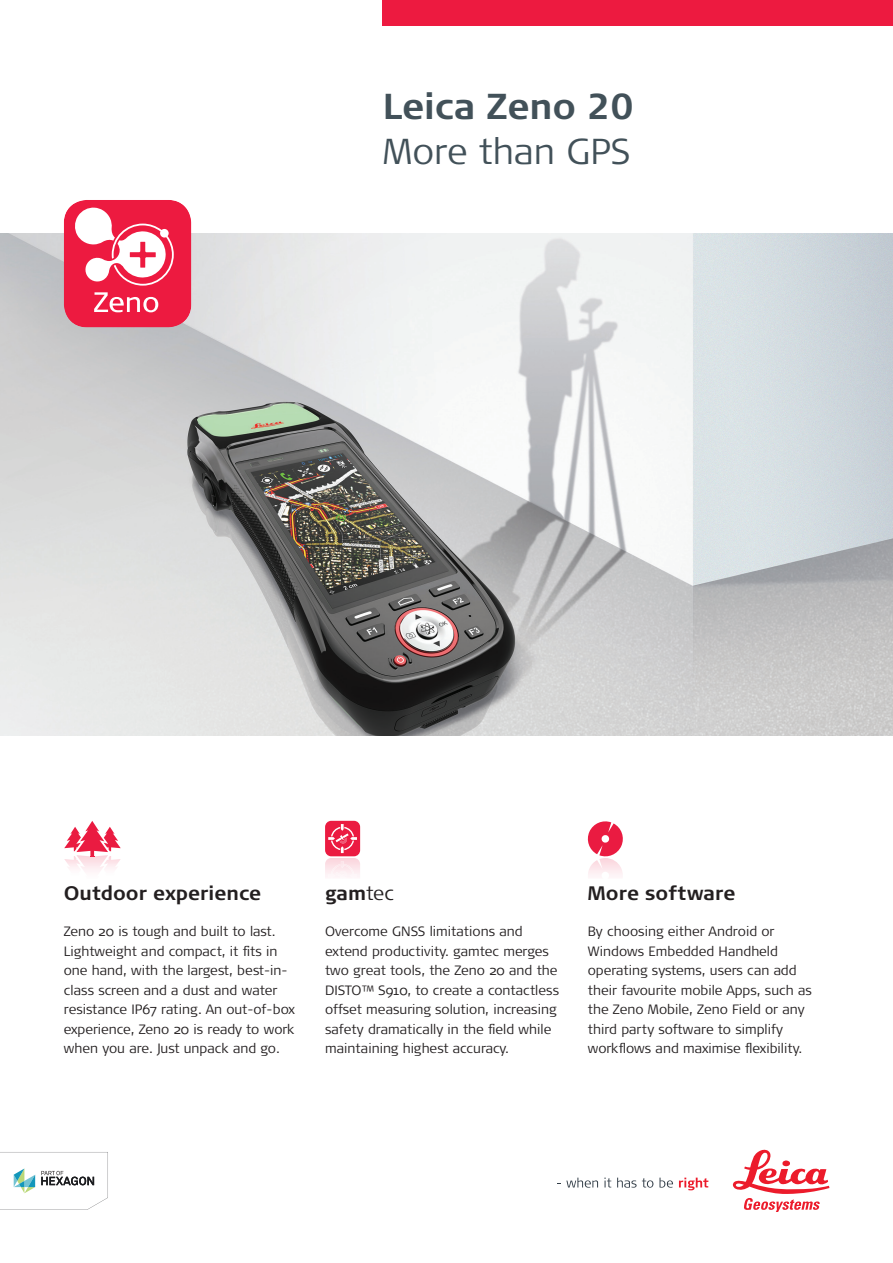
<style>
.page{position:relative;width:893px;height:1263px;background:#fff}
.page>*{position:absolute;margin:0;border:0;box-sizing:border-box;transform-origin:0 0}
.t1{font:700 36px "Signa Pro";color:#425159}
.t2{font:300 36px "Signa Pro";color:#425159}
.t3{font:700 19.5px "Signa Pro";letter-spacing:.005em;color:#231f20}
.t4{font:300 13.5px/19.5px "Signa Pro";color:#231f20}
.s1{font-weight:300}
</style>
<div class="page">
<div style="left:383px;top:0;width:510px;height:26px;background:#ed1a40"></div>
<img style="left:0;top:234px;width:893px;height:502px">
<svg style="left:64px;top:200px;width:127px;height:127px"></svg>
<svg style="left:557px;top:1177px;width:41px;height:10px"></svg>
<svg style="left:604px;top:1177px;width:7px;height:10px"></svg>
<svg style="left:617px;top:1177px;width:36px;height:11px"></svg>
<svg style="left:659px;top:1177px;width:14px;height:10px"></svg>
<svg style="left:679px;top:1177px;width:29px;height:13px"></svg>
<svg style="left:733px;top:1149px;width:96px;height:63px"></svg>
<svg style="left:0;top:1152px;width:108px;height:58px"></svg>
<svg style="left:64px;top:821px;width:57px;height:51px"></svg>
<svg style="left:325px;top:821px;width:35px;height:56px"></svg>
<svg style="left:587px;top:821px;width:36px;height:55px"></svg>
<h1 class="t1" style="left:383px;top:81px;width:252px">Leica Zeno 20</h1>
<h1 class="t2" style="left:383px;top:126px;width:249px">More than GPS</h1>
<h2 class="t3" style="left:64px;top:879px;width:199px">Outdoor experience</h2>
<p class="t4" style="left:64px;top:921px;width:233px">Zeno 20 is tough and built to last.<br>Lightweight and compact, it fits in one hand, with the largest, best-in&shy;class screen and a dust and water resistance IP67 rating. An out-of-box experience, Zeno 20 is ready to work when you are. Just unpack and go.</p>
<h2 class="t3" style="left:325px;top:879px;width:70px">gam<span class="s1">tec</span></h2>
<p class="t4" style="left:325px;top:921px;width:236px">Overcome GNSS limitations and extend productivity. gamtec merges two great tools, the Zeno 20 and the DISTO™ S910, to create a contactless offset measuring solution, increasing safety dramatically in the field while maintaining highest accuracy.</p>
<h2 class="t3" style="left:588px;top:879px;width:149px">More software</h2>
<p class="t4" style="left:588px;top:921px;width:226px">By choosing either Android or<br>Windows Embedded Handheld operating systems, users can add their favourite mobile Apps, such as the Zeno Mobile, Zeno Field or any third party software to simplify workflows and maximise flexibility.</p>
</div>
